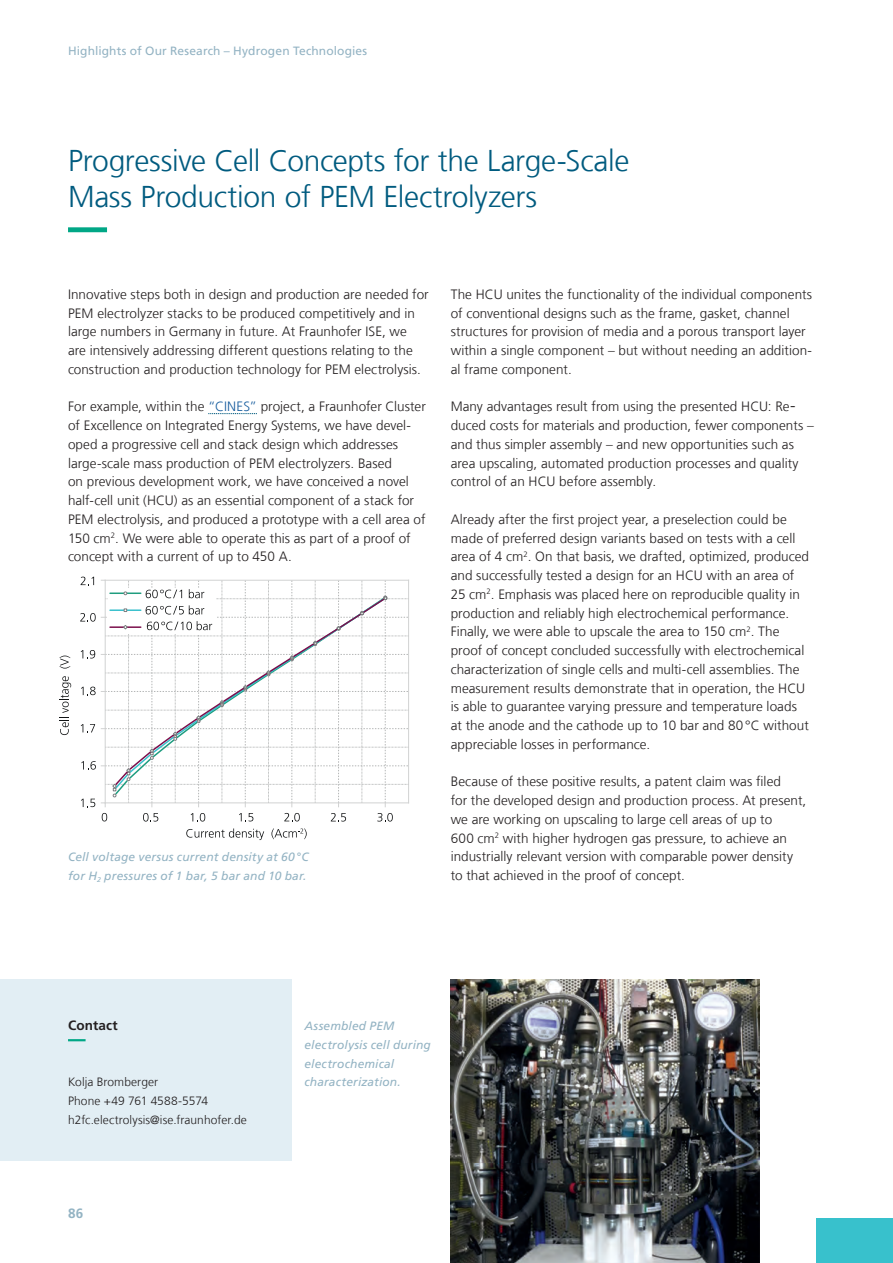
<style>
.page{position:relative;width:893px;height:1263px;background:#fff}
.page>*{position:absolute;margin:0;border:0;box-sizing:border-box;transform-origin:0 0}
.t1{font:300 30px/36px "Frutiger LT Com";letter-spacing:-.01em;color:#005b7f}
.t2{font:300 13.5px/18.8px "Frutiger LT Com";letter-spacing:.005em;color:#231f20}
.t3{font:700 13.5px "Frutiger LT Com";letter-spacing:.01em;color:#231f20}
.t4{font:700 13.5px "Frutiger LT Com";color:#93b3c3}
.t5{font:italic 12px/18.8px "Frutiger LT Com";letter-spacing:.015em;color:#93b3c3}
.t6{font:300 12px/18.8px "Frutiger LT Com";letter-spacing:.005em;color:#231f20}
.t7{font:12px "Frutiger LT Com";letter-spacing:.01em;color:#93b3c3}
.s1{color:#175d9e}
</style>
<div class="page">
<div style="left:816px;top:1218px;width:77px;height:45px;background:#38c1cc"></div>
<div style="left:0;top:979px;width:291px;height:182px;background:#e2eef4"></div>
<svg style="left:68px;top:1039px;width:18px;height:2px"></svg>
<svg style="left:208px;top:413px;width:49px;height:1px"></svg>
<svg style="left:186px;top:828px;width:78px;height:12px"></svg>
<svg style="left:271px;top:828px;width:36px;height:11px"></svg>
<svg style="left:102px;top:813px;width:5px;height:8px"></svg>
<svg style="left:143px;top:813px;width:15px;height:8px"></svg>
<svg style="left:191px;top:813px;width:14px;height:8px"></svg>
<svg style="left:239px;top:813px;width:14px;height:8px"></svg>
<svg style="left:284px;top:813px;width:16px;height:8px"></svg>
<svg style="left:331px;top:813px;width:15px;height:8px"></svg>
<svg style="left:377px;top:813px;width:16px;height:8px"></svg>
<svg style="left:60px;top:676px;width:11px;height:59px"></svg>
<svg style="left:60px;top:655px;width:10px;height:13px"></svg>
<svg style="left:80px;top:577px;width:329px;height:230px"></svg>
<img style="left:451px;top:979px;width:308px;height:284px">
<svg style="left:68px;top:227px;width:39px;height:5px"></svg>
<p class="t7" style="left:68px;top:44px;width:301px">Highlights of Our Research – Hydrogen Technologies</p>
<h1 class="t1" style="left:68px;top:143px;width:563px">Progressive Cell Concepts for the Large-Scale<br>Mass Production of PEM Electrolyzers</h1>
<p class="t2" style="left:68px;top:285px;width:362px">Innovative steps both in design and production are needed for PEM electrolyzer stacks to be produced competitively and in large numbers in Germany in future. At Fraunhofer ISE, we<br>are intensively addressing different questions relating to the construction and production technology for PEM electrolysis.</p>
<p class="t2" style="left:68px;top:397px;width:359px">For example, within the <span class="s1">“CINES”</span> project, a Fraunhofer Cluster of Excellence on Integrated Energy Systems, we have devel&shy;oped a progressive cell and stack design which addresses large-scale mass production of PEM electrolyzers. Based<br>on previous development work, we have conceived a novel half-cell unit (HCU) as an essential component of a stack for PEM electrolysis, and produced a prototype with a cell area of 150 cm<sup>2</sup>. We were able to operate this as part of a proof of concept with a current of up to 450 A.</p>
<p class="t5" style="left:68px;top:848px;width:242px">Cell voltage versus current density at 60 °C for H<sub>2</sub> pressures of 1 bar, 5 bar and 10 bar.</p>
<p class="t2" style="left:451px;top:285px;width:363px">The HCU unites the functionality of the individual components of conventional designs such as the frame, gasket, channel structures for provision of media and a porous transport layer within a single component – but without needing an addition&shy;al frame component.</p>
<p class="t2" style="left:451px;top:397px;width:365px">Many advantages result from using the presented HCU: Re&shy;duced costs for materials and production, fewer components – and thus simpler assembly – and new opportunities such as area upscaling, automated production processes and quality control of an HCU before assembly.</p>
<p class="t2" style="left:451px;top:510px;width:360px">Already after the first project year, a preselection could be made of preferred design variants based on tests with a cell area of 4 cm<sup>2</sup>. On that basis, we drafted, optimized, produced and successfully tested a design for an HCU with an area of 25 cm<sup>2</sup>. Emphasis was placed here on reproducible quality in production and reliably high electrochemical performance.<br>Finally, we were able to upscale the area to 150 cm<sup>2</sup>. The proof of concept concluded successfully with electrochemical characterization of single cells and multi-cell assemblies. The measurement results demonstrate that in operation, the HCU is able to guarantee varying pressure and temperature loads at the anode and the cathode up to 10 bar and 80 °C without appreciable losses in performance.</p>
<p class="t2" style="left:451px;top:772px;width:357px">Because of these positive results, a patent claim was filed<br>for the developed design and production process. At present, we are working on upscaling to large cell areas of up to<br>600 cm<sup>2</sup> with higher hydrogen gas pressure, to achieve an industrially relevant version with comparable power density to that achieved in the proof of concept.</p>
<p class="t3" style="left:68px;top:1017px;width:51px">Contact</p>
<p class="t6" style="left:68px;top:1073px;width:180px">Kolja Bromberger<br>Phone +49 761 4588-5574 h2fc.electrolysis@ise.fraunhofer.de</p>
<p class="t4" style="left:68px;top:1205px;width:17px">86</p>
<p class="t5" style="left:304px;top:1017px;width:128px">Assembled PEM electrolysis cell during electrochemical characterization.</p>
</div>
